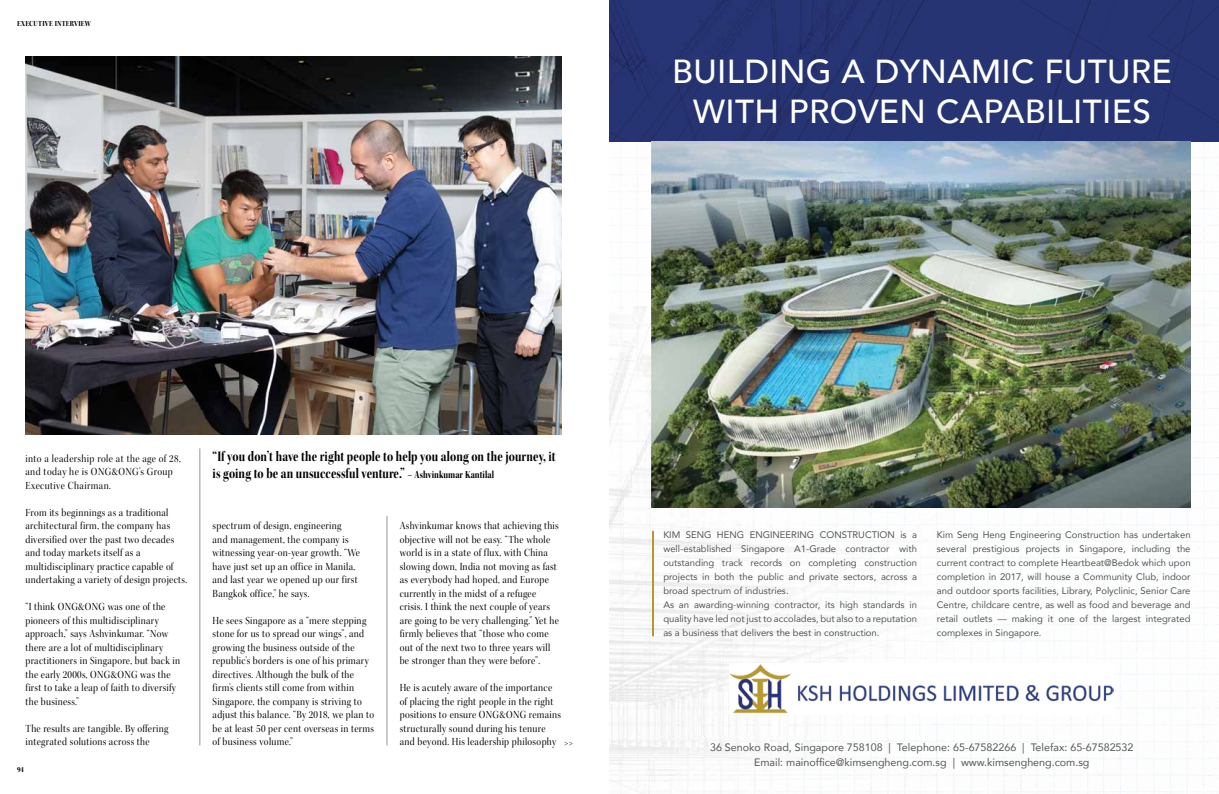
<style>
.page{position:relative;width:1219px;height:794px;background:#fff}
.page>*{position:absolute;margin:0;border:0;box-sizing:border-box;transform-origin:0 0}
.t1{font:500 33.3px/39.9px "Avenir";letter-spacing:.01em;color:#fff;text-align:center}
.t2{font:15px/17px "Kepler Std Bold Scn Disp";letter-spacing:.01em;color:#000;scale:.9 1}
.t3{font:11px/13.5px "Kepler Std Disp";letter-spacing:.03em;color:#000;scale:.9 1}
.t4{font:10.7px/14.3px "Avenir";color:#535755;text-align:center}
.t5{font:9.5px/14px "Avenir";color:#535755}
.t6{font:8px "Kepler Std Bold Scn Disp";letter-spacing:.02em;color:#000}
.s1{font-size:11px}
</style>
<div class="page">
<hr style="left:387px;top:516px;width:1px;height:229px;background:#939598">
<hr style="left:200px;top:448px;width:1px;height:297px;background:#939598">
<img style="left:26px;top:57px;width:535px;height:378px">
<svg style="left:565px;top:741px;width:7px;height:4px"></svg>
<img style="left:609px;top:0;width:610px;height:247px">
<img style="left:613px;top:247px;width:39px;height:59px">
<img style="left:1127px;top:274px;width:92px;height:393px">
<img style="left:991px;top:507px;width:100px;height:286px">
<img style="left:1091px;top:507px;width:36px;height:161px">
<img style="left:609px;top:306px;width:382px;height:488px">
<img style="left:652px;top:142px;width:539px;height:365px">
<img style="left:729px;top:663px;width:384px;height:51px">
<svg style="left:652px;top:531px;width:2px;height:105px"></svg>
<p class="t6" style="left:17px;top:19px;width:75px">EXECUTIVE INTERVIEW</p>
<h1 class="t1" style="left:672px;top:49px;width:501px">BUILDING A DYNAMIC FUTURE<br>WITH PROVEN CAPABILITIES</h1>
<p class="t3" style="left:26px;top:452px;width:174px">into a leadership role at the age of 28, and today he is ONG&amp;ONG’s Group<br>Executive Chairman.</p>
<p class="t3" style="left:26px;top:506px;width:181px">From its beginnings as a traditional architectural firm, the company has diversified over the past two decades and today markets itself as a multidisciplinary practice capable of undertaking a variety of design projects.</p>
<p class="t3" style="left:26px;top:600px;width:173px">“I think ONG&amp;ONG was one of the pioneers of this multidisciplinary approach,” says Ashvinkumar. “Now there are a lot of multidisciplinary practitioners in Singapore, but back in the early 2000s, ONG&amp;ONG was the first to take a leap of faith to diversify the business.”</p>
<p class="t3" style="left:26px;top:722px;width:160px">The results are tangible. By offering integrated solutions across the</p>
<p class="t6" style="left:17px;top:765px;width:8px">94</p>
<h2 class="t2" style="left:213px;top:448px;width:383px">“If you don’t have the right people to help you along on the journey, it is going to be an unsuccessful venture.” <span class="s1">– Ashvinkumar Kantilal</span></h2>
<p class="t3" style="left:213px;top:519px;width:165px">spectrum of design, engineering<br>and management, the company is witnessing year-on-year growth. “We have just set up an office in Manila, and last year we opened up our first<br>Bangkok office,” he says.</p>
<p class="t3" style="left:213px;top:614px;width:181px">He sees Singapore as a “mere stepping stone for us to spread our wings”, and growing the business outside of the republic’s borders is one of his primary directives. Although the bulk of the firm’s clients still come from within Singapore, the company is striving to adjust this balance. “By 2018, we plan to be at least 50 per cent overseas in terms of business volume.”</p>
<p class="t3" style="left:400px;top:519px;width:178px">Ashvinkumar knows that achieving this objective will not be easy. “The whole world is in a state of flux, with China slowing down, India not moving as fast as everybody had hoped, and Europe currently in the midst of a refugee crisis. I think the next couple of years are going to be very challenging.” Yet he firmly believes that “those who come out of the next two to three years will be stronger than they were before”.</p>
<p class="t3" style="left:400px;top:681px;width:181px">He is acutely aware of the importance of placing the right people in the right positions to ensure ONG&amp;ONG remains structurally sound during his tenure and beyond. His leadership philosophy</p>
<p class="t5" style="left:663px;top:528px;width:255px">KIM SENG HENG ENGINEERING CONSTRUCTION is a well-established Singapore A1-Grade contractor with outstanding track records on completing construction projects in both the public and private sectors, across a broad spectrum of industries.<br>As an awarding-winning contractor, its high standards in quality have led not just to accolades, but also to a reputation as a business that delivers the best in construction.</p>
<p class="t5" style="left:937px;top:528px;width:255px;text-align:justify">Kim Seng Heng Engineering Construction has undertaken several prestigious projects in Singapore, including the current contract to complete Heartbeat@Bedok which upon completion in 2017, will house a Community Club, indoor and outdoor sports facilities, Library, Polyclinic, Senior Care Centre, childcare centre, as well as food and beverage and retail outlets — making it one of the largest integrated complexes in Singapore.</p>
<p class="t4" style="left:710px;top:740px;width:425px">36 Senoko Road, Singapore 758108 | Telephone: 65-67582266 | Telefax: 65-67582532<br>Email: mainoffice@kimsengheng.com.sg | www.kimsengheng.com.sg</p>
</div>
